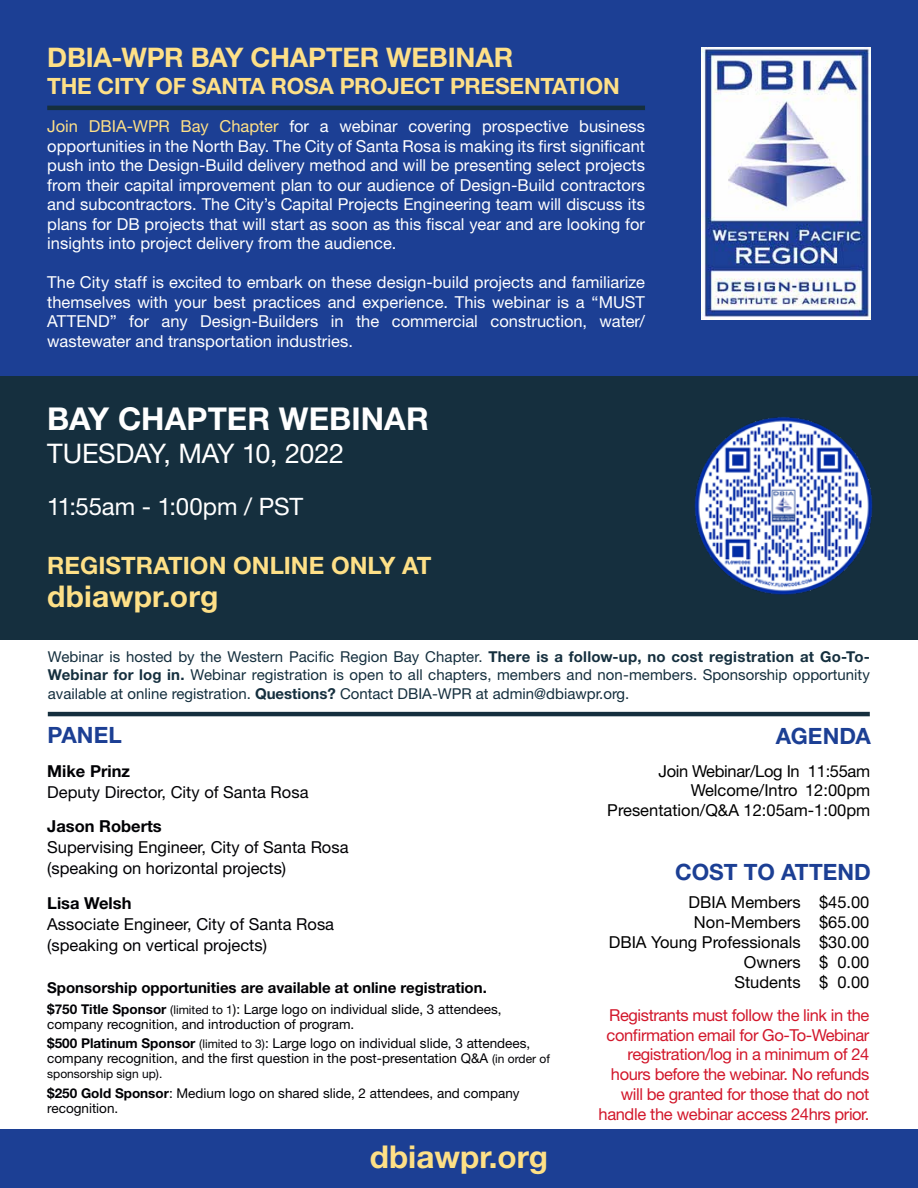
<style>
.page{position:relative;width:918px;height:1188px;background:#fff}
.page>*{position:absolute;margin:0;border:0;box-sizing:border-box;transform-origin:0 0}
.t1{font:700 31.5px "Helvetica Neue LT Std";letter-spacing:.005em;color:#fff}
.t2{font:700 31.5px "Helvetica Neue LT Std";color:#fee086}
.t3{font:700 30px "Helvetica Neue LT Std";letter-spacing:.005em;color:#fee087}
.t4{font:700 27px "Helvetica Neue LT Std";letter-spacing:-.01em;color:#fee087}
.t5{font:27px "Helvetica Neue LT Std";letter-spacing:-.015em;color:#fff}
.t6{font:700 24px "Helvetica Neue LT Std";color:#fee087}
.t7{font:24px "Helvetica Neue LT Std";letter-spacing:-.005em;color:#fff}
.t8{font:700 22.5px "Helvetica Neue LT Std";letter-spacing:-.01em;color:#fee087}
.t9{font:700 22.5px "Helvetica Neue LT Std";letter-spacing:.005em;color:#1c3f94}
.t10{font:16.5px/19.5px "Helvetica Neue LT Std";color:#fff;text-align:justify}
.t11{font:16.5px/19.8px "Helvetica Neue LT Std";letter-spacing:-.025em;color:#d2172b;text-align:right}
.t12{font:16.5px/19.8px "Helvetica Neue LT Std";color:#000;text-align:right}
.t13{font:16.5px/21px "Helvetica Neue LT Std";color:#000104}
.t14{font:700 16.5px "Helvetica Neue LT Std";color:#000104}
.t15{font:15px/18px "Helvetica Neue LT Std";color:#152f3e}
.t16{font:700 15px "Helvetica Neue LT Std";color:#000104}
.t17{font:13.5px/15px "Helvetica Neue LT Std";color:#000104}
.t18{font:12px "Helvetica Neue LT Std";color:#000104}
.s1{color:#fee087}
.s2{font-weight:700}
.s3{font-size:12px}
</style>
<div class="page">
<div style="left:0;top:0;width:918px;height:376px;background:#1c3f94"></div>
<div style="left:0;top:1129px;width:918px;height:59px;background:#1c3f94"></div>
<div style="left:0;top:376px;width:918px;height:263px;background:#152f3e"></div>
<hr style="left:47px;top:106px;width:598px;height:4px;background:#152f3e">
<img style="left:701px;top:47px;width:170px;height:272px">
<hr style="left:48px;top:712px;width:822px;height:4px;background:#152f3e">
<img style="left:694px;top:417px;width:179px;height:178px">
<h3 class="t4" style="left:47px;top:40px;width:467px">DBIA-WPR BAY CHAPTER WEBINAR</h3>
<h3 class="t8" style="left:47px;top:72px;width:574px">THE CITY OF SANTA ROSA PROJECT PRESENTATION</h3>
<p class="t10" style="left:47px;top:117px;width:599px"><span class="s1">Join DBIA-WPR Bay Chapter</span> for a webinar covering prospective business opportunities in the North Bay. The City of Santa Rosa is making its first significant push into the Design-Build delivery method and will be presenting select projects from their capital improvement plan to our audience of Design-Build contractors and subcontractors. The City’s Capital Projects Engineering team will discuss its plans for DB projects that will start as soon as this fiscal year and are looking for insights into project delivery from the audience.</p>
<p class="t10" style="left:47px;top:273px;width:599px">The City staff is excited to embark on these design-build projects and familiarize themselves with your best practices and experience. This webinar is a “MUST ATTEND” for any Design-Builders in the commercial construction, water/ wastewater and transportation industries.</p>
<h1 class="t1" style="left:47px;top:399px;width:383px">BAY CHAPTER WEBINAR</h1>
<h3 class="t5" style="left:47px;top:437px;width:298px">TUESDAY, MAY 10, 2022</h3>
<h3 class="t7" style="left:47px;top:493px;width:257px">11:55am - 1:00pm / PST</h3>
<h3 class="t6" style="left:47px;top:551px;width:386px">REGISTRATION ONLINE ONLY AT</h3>
<h2 class="t3" style="left:47px;top:578px;width:173px">dbiawpr.org</h2>
<p class="t15" style="left:48px;top:647px;width:824px">Webinar is hosted by the Western Pacific Region Bay Chapter. <span class="s2">There is a follow-up, no cost registration at Go-To-<br>Webinar for log in.</span> Webinar registration is open to all chapters, members and non-members. Sponsorship opportunity</p>
<p class="t15" style="left:48px;top:685px;width:583px">available at online registration. <span class="s2">Questions?</span> Contact DBIA-WPR at admin@dbiawpr.org.</p>
<h3 class="t9" style="left:48px;top:721px;width:76px">PANEL</h3>
<p class="t14" style="left:47px;top:761px;width:84px">Mike Prinz</p>
<p class="t13" style="left:47px;top:781px;width:263px">Deputy Director, City of Santa Rosa</p>
<p class="t14" style="left:47px;top:816px;width:116px">Jason Roberts</p>
<p class="t13" style="left:47px;top:837px;width:303px">Supervising Engineer, City of Santa Rosa (speaking on horizontal projects)</p>
<p class="t14" style="left:47px;top:893px;width:86px">Lisa Welsh</p>
<p class="t13" style="left:47px;top:913px;width:288px">Associate Engineer, City of Santa Rosa (speaking on vertical projects)</p>
<p class="t16" style="left:47px;top:978px;width:441px">Sponsorship opportunities are available at online registration.</p>
<p class="t17" style="left:47px;top:1001px;width:456px"><span class="s2">$750 Title Sponsor</span> <span class="s3">(limited to 1</span>): Large logo on individual slide, 3 attendees, company recognition, and introduction of program.</p>
<p class="t17" style="left:47px;top:1036px;width:504px"><span class="s2">$500 Platinum Sponsor</span> <span class="s3">(limited to 3)</span>: Large logo on individual slide, 3 attendees, company recognition, and the first question in the post-presentation Q&amp;A <span class="s3">(in order of</span></p>
<p class="t18" style="left:47px;top:1067px;width:117px">sponsorship sign up).</p>
<p class="t17" style="left:47px;top:1085px;width:474px"><span class="s2">$250 Gold Sponsor</span>: Medium logo on shared slide, 2 attendees, and company recognition.</p>
<h1 class="t2" style="left:370px;top:1137px;width:180px">dbiawpr.org</h1>
<h3 class="t9" style="left:776px;top:722px;width:97px">AGENDA</h3>
<p class="t12" style="left:607px;top:761px;width:264px">Join Webinar/Log In 11:55am<br>Welcome/Intro 12:00pm<br>Presentation/Q&amp;A 12:05am-1:00pm</p>
<h3 class="t9" style="left:675px;top:858px;width:197px">COST TO ATTEND</h3>
<p class="t12" style="left:609px;top:892px;width:262px">DBIA Members $45.00<br>Non-Members $65.00<br>DBIA Young Professionals $30.00<br>Owners $ 0.00<br>Students $ 0.00</p>
<p class="t11" style="left:599px;top:1005px;width:272px">Registrants must follow the link in the confirmation email for Go-To-Webinar registration/log in a minimum of 24 hours before the webinar. No refunds will be granted for those that do not handle the webinar access 24hrs prior.</p>
</div>
